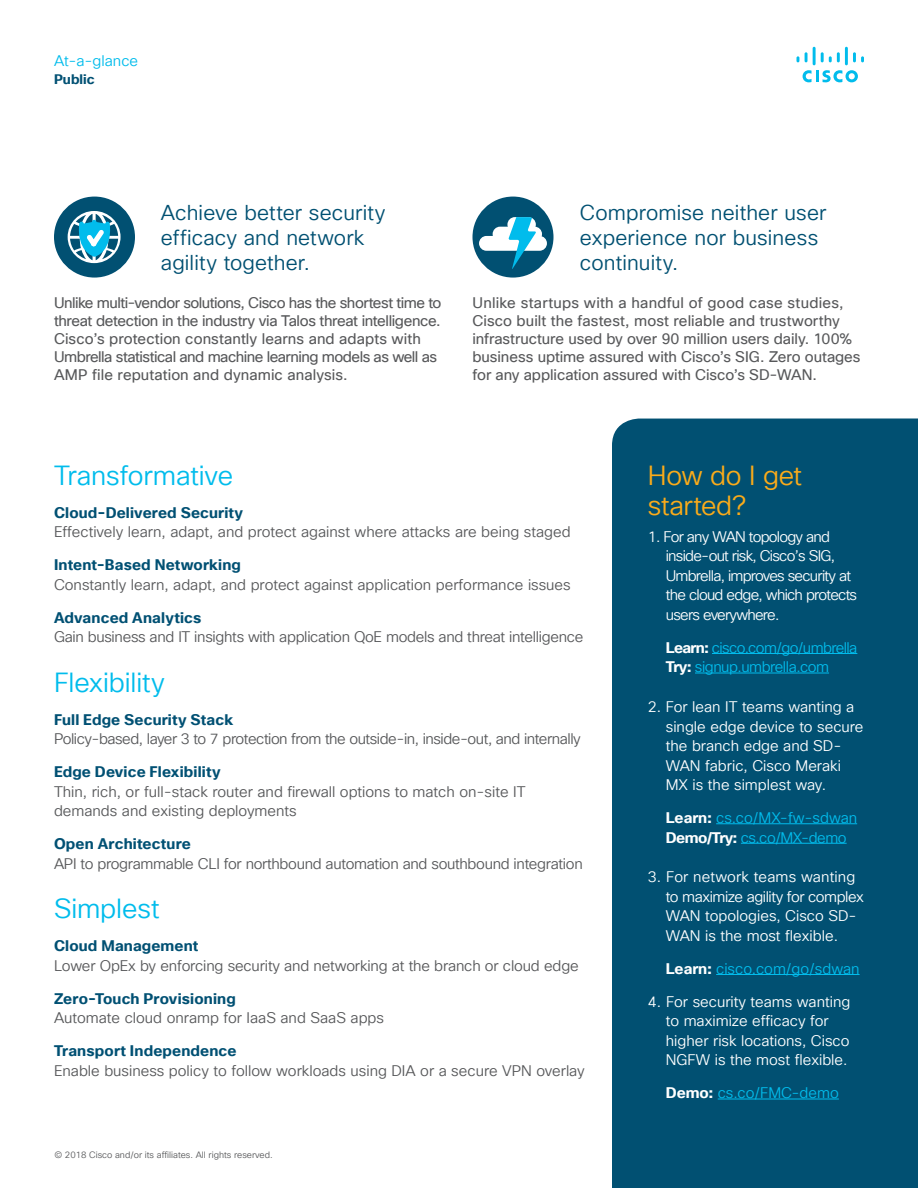
<style>
.page{position:relative;width:918px;height:1188px;background:#fff}
.page>*{position:absolute;margin:0;border:0;box-sizing:border-box;transform-origin:0 0}
.t1{font:27px "Cisco Sans TT Light";letter-spacing:-.005em;color:#01bcec}
.t2{font:27px/30px "Cisco Sans TT Light";letter-spacing:-.015em;color:#faab1a}
.t3{font:21px/25.2px "Cisco Sans TT Light";letter-spacing:.005em;color:#015072}
.t4{font:15px/19.5px "Cisco Sans TT Light";letter-spacing:-.005em;color:#57585a}
.t5{font:15px/19.5px "Cisco Sans TT Light";color:#fff}
.t6{font:15px/18px "Cisco Sans TT";letter-spacing:-.025em;color:#57585a}
.t7{font:15px/18px "Cisco Sans TT";letter-spacing:-.005em;color:#57585a}
.t8{font:700 15px "Cisco Sans TT";letter-spacing:.01em;color:#005073}
.t9{font:15px/19.5px "Cisco Sans TT Light";letter-spacing:-.05em;color:#fff}
.t10{font:15px "Cisco Sans TT Light";letter-spacing:-.03em;color:#57585a}
.t11{font:15px "Cisco Sans TT Light";color:#01bcec}
.t12{font:15px/19.5px "Cisco Sans TT Light";letter-spacing:-.03em;color:#01bcec}
.t13{font:15px/19.5px "Cisco Sans TT Light";letter-spacing:-.005em;color:#01bcec}
.t14{font:700 13.5px "Cisco Sans TT";color:#005073}
.t15{font:9px "Cisco Sans TT Light";color:#57585a}
.s1{font-family:"Cisco Sans TT";font-weight:700;color:#fff}
</style>
<div class="page">
<svg style="left:803px;top:70px;width:55px;height:12px"></svg>
<svg style="left:797px;top:56px;width:2px;height:6px"></svg>
<svg style="left:805px;top:52px;width:3px;height:10px"></svg>
<hr style="left:813px;top:47px;width:3px;height:18px;background:#01bcec">
<svg style="left:821px;top:52px;width:19px;height:10px"></svg>
<hr style="left:845px;top:47px;width:3px;height:18px;background:#01bcec">
<svg style="left:853px;top:52px;width:11px;height:10px"></svg>
<div style="left:612px;top:418px;width:306px;height:770px;background:#015072"></div>
<hr style="left:712px;top:653px;width:145px;height:1px;background:#01bcec">
<hr style="left:695px;top:673px;width:134px;height:1px;background:#01bcec">
<hr style="left:716px;top:824px;width:141px;height:1px;background:#01bcec">
<hr style="left:741px;top:843px;width:106px;height:1px;background:#01bcec">
<hr style="left:716px;top:974px;width:144px;height:1px;background:#01bcec">
<hr style="left:718px;top:1099px;width:121px;height:1px;background:#01bcec">
<div style="left:472px;top:197px;width:82px;height:81px;background:#015072;border-radius:50%"></div>
<div style="left:493px;top:227px;width:49px;height:14px;background:#fff;border-radius:7px"></div>
<div style="left:479px;top:236px;width:68px;height:15px;background:#fff;border-radius:7px"></div>
<svg style="left:508px;top:217px;width:28px;height:52px"></svg>
<div style="left:54px;top:197px;width:81px;height:81px;background:#015072;border-radius:50%"></div>
<svg style="left:68px;top:211px;width:53px;height:52px"></svg>
<p class="t11" style="left:54px;top:51px;width:86px">At-a-glance</p>
<p class="t14" style="left:54px;top:70px;width:42px">Public</p>
<h2 class="t3" style="left:161px;top:201px;width:226px">Achieve better security efficacy and network agility together.</h2>
<h2 class="t3" style="left:580px;top:201px;width:248px">Compromise neither user experience nor business continuity.</h2>
<p class="t6" style="left:54px;top:294px;width:389px">Unlike multi-vendor solutions, Cisco has the shortest time to threat detection in the industry via Talos threat intelligence.<br>Cisco’s protection constantly learns and adapts with Umbrella statistical and machine learning models as well as AMP file reputation and dynamic analysis.</p>
<p class="t7" style="left:472px;top:294px;width:390px">Unlike startups with a handful of good case studies, Cisco built the fastest, most reliable and trustworthy infrastructure used by over 90 million users daily. 100% business uptime assured with Cisco’s SIG. Zero outages for any application assured with Cisco’s SD-WAN.</p>
<h1 class="t1" style="left:54px;top:458px;width:181px">Transformative</h1>
<p class="t8" style="left:54px;top:503px;width:191px">Cloud-Delivered Security</p>
<p class="t4" style="left:54px;top:523px;width:518px">Effectively learn, adapt, and protect against where attacks are being staged</p>
<p class="t8" style="left:54px;top:555px;width:189px">Intent-Based Networking</p>
<p class="t4" style="left:54px;top:575px;width:518px">Constantly learn, adapt, and protect against application performance issues</p>
<p class="t8" style="left:54px;top:608px;width:149px">Advanced Analytics</p>
<p class="t4" style="left:54px;top:628px;width:531px">Gain business and IT insights with application QoE models and threat intelligence</p>
<h1 class="t1" style="left:54px;top:665px;width:112px">Flexibility</h1>
<p class="t8" style="left:54px;top:710px;width:181px">Full Edge Security Stack</p>
<p class="t10" style="left:54px;top:729px;width:528px">Policy-based, layer 3 to 7 protection from the outside-in, inside-out, and internally</p>
<p class="t8" style="left:54px;top:762px;width:168px">Edge Device Flexibility</p>
<p class="t4" style="left:54px;top:782px;width:473px">Thin, rich, or full-stack router and firewall options to match on-site IT demands and existing deployments</p>
<p class="t8" style="left:54px;top:834px;width:138px">Open Architecture</p>
<p class="t4" style="left:54px;top:854px;width:530px">API to programmable CLI for northbound automation and southbound integration</p>
<h1 class="t1" style="left:54px;top:891px;width:107px">Simplest</h1>
<p class="t8" style="left:54px;top:936px;width:146px">Cloud Management</p>
<p class="t4" style="left:54px;top:956px;width:526px">Lower OpEx by enforcing security and networking at the branch or cloud edge</p>
<p class="t8" style="left:54px;top:989px;width:183px">Zero-Touch Provisioning</p>
<p class="t4" style="left:54px;top:1009px;width:332px">Automate cloud onramp for IaaS and SaaS apps</p>
<p class="t8" style="left:54px;top:1041px;width:184px">Transport Independence</p>
<p class="t4" style="left:54px;top:1061px;width:532px">Enable business policy to follow workloads using DIA or a secure VPN overlay</p>
<p class="t15" style="left:54px;top:1149px;width:220px">© 2018 Cisco and/or its affiliates. All rights reserved.</p>
<h1 class="t2" style="left:648px;top:461px;width:156px">How do I get started?</h1>
<p class="t9" style="left:666px;top:527px;width:193px;text-indent:-18px">1. For any WAN topology and inside-out risk, Cisco’s SIG,<br>Umbrella, improves security at the cloud edge, which protects users everywhere.</p>
<p class="t12" style="left:666px;top:638px;width:193px"><span class="s1">Learn:</span> cisco.com/go/umbrella<br><span class="s1">Try:</span> signup.umbrella.com</p>
<p class="t5" style="left:666px;top:698px;width:199px;text-indent:-18px">2. For lean IT teams wanting a single edge device to secure the branch edge and SD-<br>WAN fabric, Cisco Meraki<br>MX is the simplest way.</p>
<p class="t13" style="left:666px;top:809px;width:193px"><span class="s1">Learn:</span> cs.co/MX-fw-sdwan<br><span class="s1">Demo/Try:</span> cs.co/MX-demo</p>
<p class="t5" style="left:666px;top:868px;width:200px;text-indent:-18px">3. For network teams wanting to maximize agility for complex<br>WAN topologies, Cisco SD-<br>WAN is the most flexible.</p>
<p class="t11" style="left:666px;top:959px;width:195px"><span class="s1">Learn:</span> cisco.com/go/sdwan</p>
<p class="t5" style="left:666px;top:992px;width:186px;text-indent:-18px">4. For security teams wanting to maximize efficacy for higher risk locations, Cisco<br>NGFW is the most flexible.</p>
<p class="t11" style="left:666px;top:1083px;width:175px"><span class="s1">Demo:</span> cs.co/FMC-demo</p>
</div>
